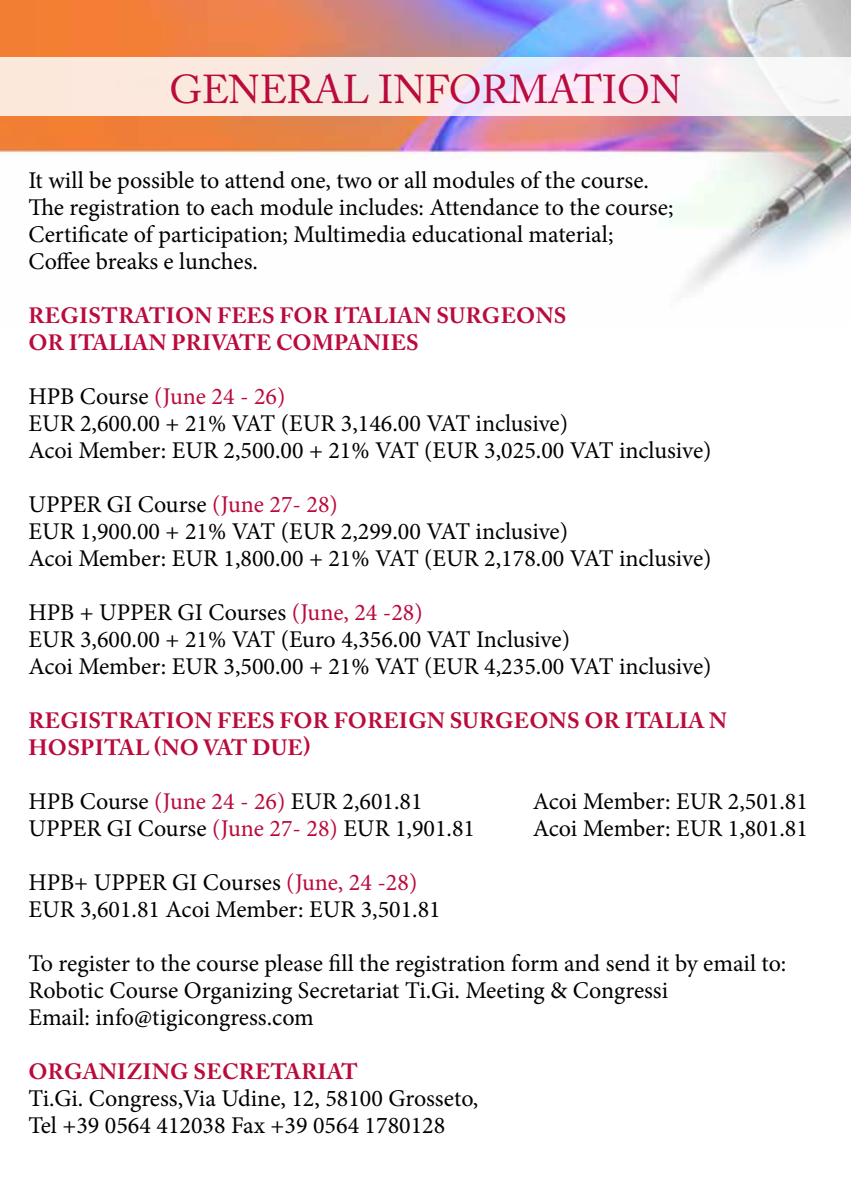
<style>
.page{position:relative;width:851px;height:1191px;background:#fff}
.page>*{position:absolute;margin:0;border:0;box-sizing:border-box;transform-origin:0 0}
.t1{font:40px "Adobe Caslon Pro";color:#ba0b3c}
.t2{font:24px/27px "Minion Pro";color:#000}
.t3{font:700 22px/27px "Adobe Caslon Pro";letter-spacing:.015em;color:#ba0b3c}
.s1{color:#ba0b3c}
</style>
<div class="page">
<img style="left:0;top:0;width:850px;height:290px">
<svg style="left:0;top:57px;width:850px;height:58px"></svg>
<h1 class="t1" style="left:169px;top:66px;width:30px">GENERAL</h1>
<h1 class="t1" style="left:378px;top:66px;width:29px">INFORMATION</h1>
<p class="t2" style="left:28px;top:167px;width:646px">It will be possible to attend one, two or all modules of the course.<br>The registration to each module includes: Attendance to the course; Certificate of participation; Multimedia educational material; Coffee breaks e lunches.</p>
<p class="t3" style="left:29px;top:302px;width:539px">REGISTRATION FEES FOR ITALIAN SURGEONS<br>OR ITALIAN PRIVATE COMPANIES</p>
<p class="t2" style="left:28px;top:383px;width:684px">HPB Course <span class="s1">(June 24 - 26)<br></span>EUR 2,600.00 + 21% VAT (EUR 3,146.00 VAT inclusive)<br>Acoi Member: EUR 2,500.00 + 21% VAT (EUR 3,025.00 VAT inclusive)</p>
<p class="t2" style="left:28px;top:491px;width:684px">UPPER GI Course <span class="s1">(June 27- 28)<br></span>EUR 1,900.00 + 21% VAT (EUR 2,299.00 VAT inclusive)<br>Acoi Member: EUR 1,800.00 + 21% VAT (EUR 2,178.00 VAT inclusive)</p>
<p class="t2" style="left:28px;top:599px;width:684px">HPB + UPPER GI Courses <span class="s1">(June, 24 -28)<br></span>EUR 3,600.00 + 21% VAT (Euro 4,356.00 VAT Inclusive)<br>Acoi Member: EUR 3,500.00 + 21% VAT (EUR 4,235.00 VAT inclusive)</p>
<p class="t3" style="left:29px;top:707px;width:635px">REGISTRATION FEES FOR FOREIGN SURGEONS OR ITALIA</p>
<p class="t3" style="left:709px;top:707px;width:19px">N</p>
<p class="t3" style="left:29px;top:734px;width:283px">HOS PITAL (NO VAT DUE)</p>
<p class="t2" style="left:28px;top:788px;width:441px">HPB Course <span class="s1">(June 24 - 26)</span> EUR 2,601.81 A</p>
<p class="t2" style="left:548px;top:788px;width:261px">coi Member: EUR 2,501.81</p>
<p class="t2" style="left:28px;top:815px;width:488px">UPPER GI Course <span class="s1">(June 27- 28)</span> EUR 1,901.81 A</p>
<p class="t2" style="left:548px;top:815px;width:261px">coi Member: EUR 1,801.81</p>
<p class="t2" style="left:28px;top:869px;width:414px">HPB+ UPPER GI Courses <span class="s1">(June, 24 -28)<br></span>EUR 3,601.81 Acoi Member: EUR 3,501.81</p>
<p class="t2" style="left:28px;top:950px;width:759px">To register to the course please fill the registration form and send it by email to:<br>Robotic Course Organizing Secretariat Ti.Gi. Meeting &amp; Congressi<br>Email: info@tigicongress.com</p>
<p class="t3" style="left:29px;top:1058px;width:330px">ORGANIZING SECRETARIAT</p>
<p class="t2" style="left:28px;top:1085px;width:451px">Ti.Gi. Congress,Via Udine, 12, 58100 Grosseto,<br>Tel +39 0564 412038 Fax +39 0564 1780128</p>
</div>
